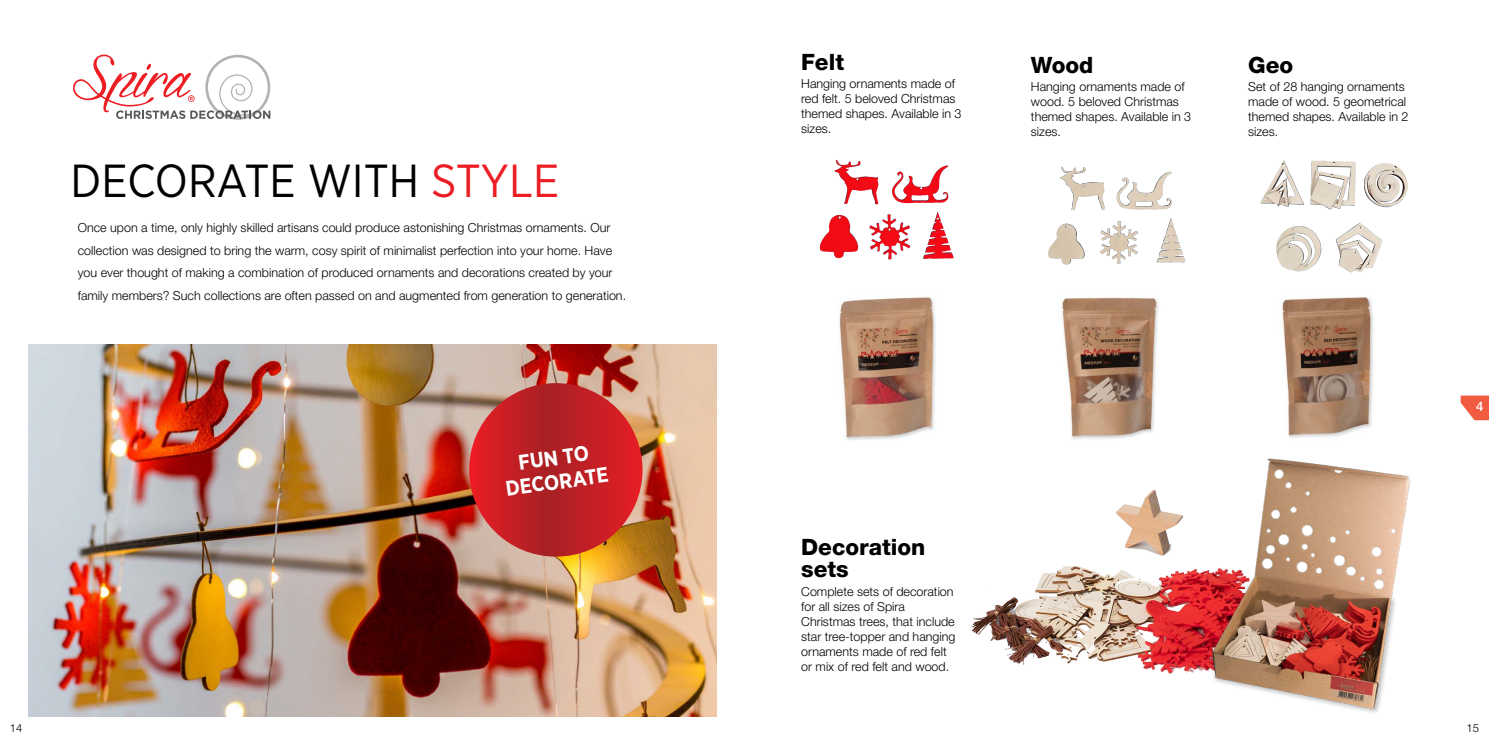
<style>
.page{position:relative;width:1489px;height:745px;background:#fff}
.page>*{position:absolute;margin:0;border:0;box-sizing:border-box;transform-origin:0 0}
.t1{font:46.25px "Gotham Narrow";color:#000}
.t2{font:800 22.5px/22.5px "Helvetica Neue LT Pro";color:#000}
.t3{font:700 21.12px/24px "Gotham Narrow";color:#fff;text-align:center}
.t4{font:500 13.25px "Helvetica Neue LT Pro";color:#fff}
.t5{font:300 12.5px/15px "Helvetica Neue LT Pro";color:#000}
.t6{font:300 11.25px "Helvetica Neue LT Pro";color:#000}
.s1{color:#ed1d24}
</style>
<div class="page">
<svg style="left:73px;top:54px;width:197px;height:66px"></svg>
<img style="left:892px;top:165px;width:56px;height:38px">
<img style="left:834px;top:160px;width:44px;height:44px">
<img style="left:869px;top:212px;width:84px;height:47px">
<img style="left:1100px;top:218px;width:85px;height:44px">
<img style="left:1116px;top:172px;width:56px;height:38px">
<img style="left:1060px;top:166px;width:45px;height:44px">
<img style="left:1260px;top:160px;width:95px;height:49px">
<img style="left:970px;top:489px;width:236px;height:185px">
<img style="left:28px;top:344px;width:688px;height:372px">
<svg style="left:469px;top:383px;width:173px;height:173px;background:#c21f25"></svg>
<img style="left:839px;top:297px;width:97px;height:143px">
<img style="left:1282px;top:296px;width:92px;height:142px">
<img style="left:1062px;top:297px;width:97px;height:143px">
<img style="left:1206px;top:458px;width:205px;height:255px">
<svg style="left:1460px;top:395px;width:28px;height:25px"></svg>
<h1 class="t1" style="left:70px;top:152px;width:490px">DECORATE WITH <span class="s1">STYLE</span></h1>
<p class="t5" style="left:78px;top:216px;width:550px;line-height:22.5px">Once upon a time, only highly skilled artisans could produce astonishing Christmas ornaments. Our collection was designed to bring the warm, cosy spirit of minimalist perfection into your home. Have you ever thought of making a combination of produced ornaments and decorations created by your family members? Such collections are often passed on and augmented from generation to generation.</p>
<h3 class="t3" style="left:500px;top:452px;width:105px;rotate:-8deg">FUN TO<br>DECORATE</h3>
<h2 class="t2" style="left:801px;top:50px;width:44px">Felt</h2>
<p class="t5" style="left:801px;top:76px;width:162px">Hanging ornaments made of red felt. 5 beloved Christmas themed shapes. Available in 3 sizes.</p>
<h2 class="t2" style="left:1030px;top:53px;width:64px">Wood</h2>
<p class="t5" style="left:1030px;top:79px;width:162px">Hanging ornaments made of wood. 5 beloved Christmas themed shapes. Available in 3 sizes.</p>
<h2 class="t2" style="left:1248px;top:53px;width:47px">Geo</h2>
<p class="t5" style="left:1248px;top:79px;width:162px">Set of 28 hanging ornaments made of wood. 5 geometrical themed shapes. Available in 2 sizes.</p>
<h2 class="t2" style="left:801px;top:535px;width:126px">Decoration sets</h2>
<p class="t5" style="left:801px;top:583px;width:156px">Complete sets of decoration for all sizes of Spira<br>Christmas trees, that include star tree-topper and hanging ornaments made of red felt or mix of red felt and wood.</p>
<p class="t4" style="left:1475px;top:398px;width:9px">4</p>
<p class="t6" style="left:10px;top:720px;width:14px">14</p>
<p class="t6" style="left:1466px;top:720px;width:14px">15</p>
</div>
